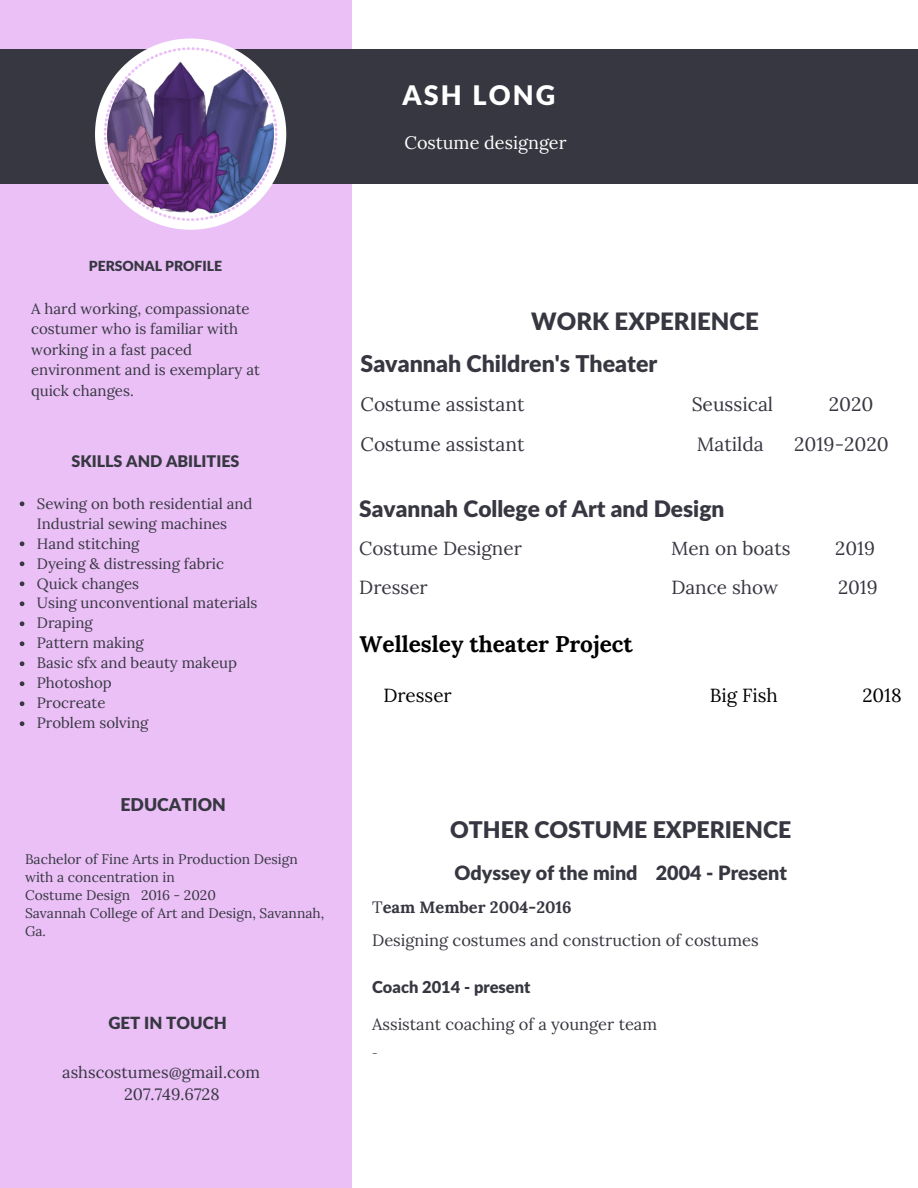
<style>
.page{position:relative;width:918px;height:1188px;background:#fff}
.page>*{position:absolute;margin:0;border:0;box-sizing:border-box;transform-origin:0 0}
.t1{font:900 27px "Lato Latin";letter-spacing:.08em;color:#fff}
.t2{font:900 24px "Lato Latin";color:#373741}
.t3{font:900 23.1px "Lato Latin";color:#373741}
.t4{font:900 22.95px "Lato Latin";color:#373741}
.t5{font:900 22.65px "Lato Latin";color:#373741}
.t6{font:700 22.65px "Lora";color:#000}
.t7{font:900 19.8px "Lato Latin";color:#373741}
.t8{font:19.2px "Lora";color:#373741}
.t9{font:18.9px "Lora";color:#373741}
.t10{font:18.9px "Lora";color:#000}
.t11{font:18px "Lora";color:#fff}
.t12{font:900 17.7px "Lato Latin";color:#373741}
.t13{font:900 16.8px "Lato Latin";color:#373741}
.t14{font:16.5px "Lora";color:#373741}
.t15{font:700 16.5px "Lora";color:#373741}
.t16{font:900 16.5px "Lato Latin";color:#373741}
.t17{font:16.35px/22px "Lora";color:#373741}
.t18{font:900 16.05px "Lato Latin";color:#373741}
.t19{font:15px/20px "Lora";color:#373741}
.t20{font:900 13.95px "Lato Latin";color:#373741}
.t21{font:13.8px/18.1px "Lora";color:#373741}
.t22{font:11.1px "Lora";color:#373741}
.s1{font-weight:400}
</style>
<div class="page">
<div style="left:0;top:0;width:352px;height:1188px;background:#eac0f6"></div>
<div style="left:0;top:49px;width:918px;height:135px;background:#373741"></div>
<svg style="left:95px;top:39px;width:191px;height:191px"></svg>
<img style="left:107px;top:51px;width:167px;height:166px;border-radius:50%">
<svg style="left:20px;top:502px;width:4px;height:4px"></svg>
<svg style="left:20px;top:541px;width:4px;height:5px"></svg>
<svg style="left:20px;top:561px;width:4px;height:5px"></svg>
<svg style="left:20px;top:581px;width:4px;height:5px"></svg>
<svg style="left:20px;top:601px;width:4px;height:5px"></svg>
<svg style="left:20px;top:621px;width:4px;height:5px"></svg>
<svg style="left:20px;top:641px;width:4px;height:5px"></svg>
<svg style="left:20px;top:661px;width:4px;height:5px"></svg>
<svg style="left:20px;top:681px;width:4px;height:5px"></svg>
<svg style="left:20px;top:701px;width:4px;height:5px"></svg>
<svg style="left:20px;top:721px;width:4px;height:5px"></svg>
<h1 class="t1" style="left:402px;top:79px;width:155px">ASH LONG</h1>
<p class="t11" style="left:404px;top:131px;width:164px">Costume designger</p>
<p class="t20" style="left:89px;top:258px;width:135px">PERSONAL PROFILE</p>
<p class="t19" style="left:31px;top:298px;width:230px;line-height:20.4px">A hard working, compassionate costumer who is familiar with working in a fast paced environment and is exemplary at quick changes.</p>
<p class="t18" style="left:72px;top:451px;width:169px">SKILLS AND ABILITIES</p>
<p class="t19" style="left:37px;top:493px;width:222px">Sewing on both residential and<br>Industrial sewing machines<br>Hand stitching<br>Dyeing &amp; distressing fabric<br>Quick changes<br>Using unconventional materials<br>Draping<br>Pattern making<br>Basic sfx and beauty makeup<br>Photoshop<br>Procreate<br>Problem solving</p>
<p class="t12" style="left:120px;top:794px;width:107px">EDUCATION</p>
<p class="t21" style="left:25px;top:850px;width:301px">Bachelor of Fine Arts in Production Design with a concentration in<br>Costume Design 2016 - 2020<br>Savannah College of Art and Design, Savannah,<br>Ga.</p>
<p class="t13" style="left:108px;top:1012px;width:120px">GET IN TOUCH</p>
<p class="t17" style="left:124px;top:1061px;width:137px;text-indent:-62px">ashscostumes@gmail.com<br>207.749.6728</p>
<h2 class="t2" style="left:531px;top:306px;width:229px">WORK EXPERIENCE</h2>
<h3 class="t3" style="left:361px;top:349px;width:298px">Savannah Children's Theater</h3>
<p class="t8" style="left:361px;top:392px;width:165px">Costume assistant</p>
<p class="t8" style="left:692px;top:392px;width:83px">Seussical</p>
<p class="t8" style="left:829px;top:392px;width:46px">2020</p>
<p class="t8" style="left:361px;top:432px;width:165px">Costume assistant</p>
<p class="t8" style="left:697px;top:432px;width:69px">Matilda</p>
<p class="t8" style="left:794px;top:432px;width:96px">2019-2020</p>
<h3 class="t5" style="left:359px;top:495px;width:367px">Savannah College of Art and Design</h3>
<p class="t9" style="left:359px;top:536px;width:164px">Costume Designer</p>
<p class="t9" style="left:671px;top:536px;width:121px">Men on boats</p>
<p class="t9" style="left:835px;top:536px;width:41px">2019</p>
<p class="t9" style="left:359px;top:575px;width:70px">Dresser</p>
<p class="t9" style="left:671px;top:575px;width:108px">Dance show</p>
<p class="t9" style="left:838px;top:575px;width:41px">2019</p>
<h3 class="t6" style="left:360px;top:629px;width:275px">Wellesley theater Project</h3>
<p class="t10" style="left:383px;top:683px;width:70px">Dresser</p>
<p class="t10" style="left:710px;top:683px;width:70px">Big Fish</p>
<p class="t10" style="left:862px;top:683px;width:41px">2018</p>
<h3 class="t4" style="left:450px;top:816px;width:343px">OTHER COSTUME EXPERIENCE</h3>
<h3 class="t7" style="left:454px;top:860px;width:334px">Odyssey of the mind 2004 - Present</h3>
<p class="t15" style="left:372px;top:896px;width:201px"><span class="s1">T</span>eam Member 2004-2016</p>
<p class="t14" style="left:372px;top:930px;width:388px">Designing costumes and construction of costumes</p>
<p class="t16" style="left:372px;top:977px;width:160px">Coach 2014 - present</p>
<p class="t14" style="left:372px;top:1014px;width:286px">Assistant coaching of a younger team</p>
<p class="t22" style="left:372px;top:1046px;width:7px">-</p>
</div>
